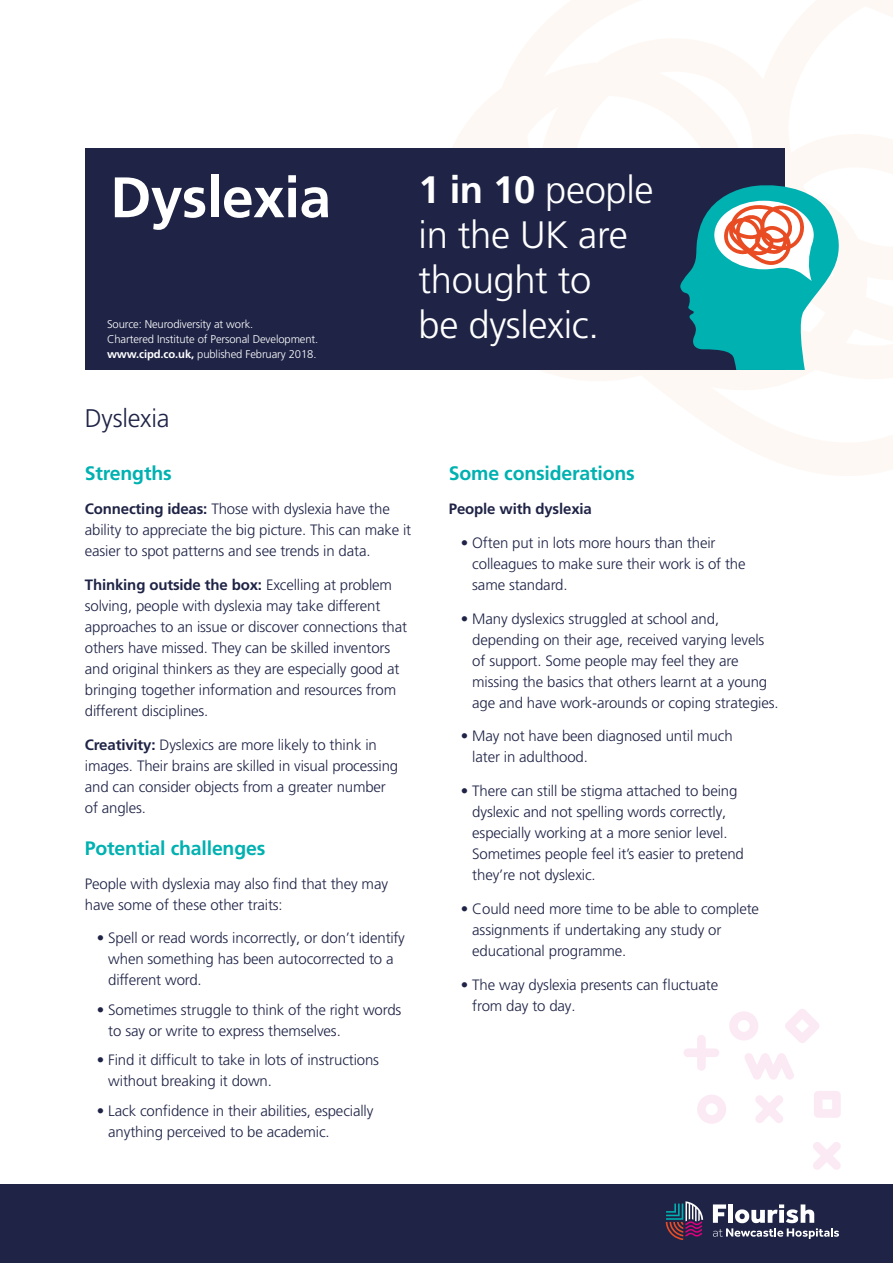
<style>
.page{position:relative;width:893px;height:1263px;background:#fff}
.page>*{position:absolute;margin:0;border:0;box-sizing:border-box;transform-origin:0 0}
.t1{font:700 57px "Frutiger LT Pro";letter-spacing:-.01em;color:#fff}
.t2{font:300 38.25px/45px "Frutiger LT Pro";letter-spacing:-.01em;color:#fff}
.t3{font:300 25.5px "Frutiger LT Pro";letter-spacing:-.01em;color:#1f2446}
.t4{font:700 19.5px "Frutiger LT Pro";letter-spacing:-.01em;color:#00b1b1}
.t5{font:300 15px/21px "Frutiger LT Pro";letter-spacing:-.01em;color:#1f2446}
.t6{font:700 15px "Frutiger LT Pro";letter-spacing:-.01em;color:#1f2446}
.t7{font:300 11.25px/15px "Frutiger LT Pro";letter-spacing:-.01em;color:#fff}
.s1{font-weight:700}
</style>
<div class="page">
<svg style="left:433px;top:0;width:460px;height:476px"></svg>
<div style="left:85px;top:149px;width:699px;height:221px;background:#1f2446"></div>
<div style="left:0;top:1184px;width:893px;height:79px;background:#1f2446"></div>
<svg style="left:713px;top:1204px;width:126px;height:35px"></svg>
<svg style="left:666px;top:1201px;width:37px;height:39px"></svg>
<svg style="left:680px;top:184px;width:167px;height:186px"></svg>
<div style="left:697px;top:1035px;width:9px;height:36px;background:#fbeaf4;border-radius:4px"></div>
<div style="left:683px;top:1048px;width:36px;height:9px;background:#fbeaf4;border-radius:4px"></div>
<svg style="left:813px;top:1142px;width:28px;height:28px"></svg>
<svg style="left:755px;top:1095px;width:28px;height:28px"></svg>
<svg style="left:729px;top:1011px;width:29px;height:29px"></svg>
<svg style="left:697px;top:1095px;width:29px;height:29px"></svg>
<svg style="left:785px;top:1009px;width:34px;height:34px"></svg>
<svg style="left:814px;top:1091px;width:27px;height:27px"></svg>
<svg style="left:745px;top:1053px;width:49px;height:27px"></svg>
<h1 class="t1" style="left:110px;top:163px;width:222px">Dyslexia</h1>
<p class="t7" style="left:107px;top:316px;width:213px">Source: Neurodiversity at work.<br>Chartered Institute of Personal Development. <span class="s1">www.cipd.co.uk,</span> published February 2018.</p>
<h2 class="t2" style="left:419px;top:168px;width:237px"><span class="s1">1 in 10</span> people in the UK are thought to<br>be dyslexic.</h2>
<h3 class="t3" style="left:85px;top:403px;width:86px">Dyslexia</h3>
<h3 class="t4" style="left:85px;top:462px;width:88px">Strengths</h3>
<p class="t5" style="left:85px;top:498px;width:328px"><span class="s1">Connecting ideas:</span> Those with dyslexia have the ability to appreciate the big picture. This can make it easier to spot patterns and see trends in data.</p>
<p class="t5" style="left:85px;top:574px;width:324px"><span class="s1">Thinking outside the box:</span> Excelling at problem solving, people with dyslexia may take different approaches to an issue or discover connections that others have missed. They can be skilled inventors and original thinkers as they are especially good at bringing together information and resources from different disciplines.</p>
<p class="t5" style="left:85px;top:734px;width:315px"><span class="s1">Creativity:</span> Dyslexics are more likely to think in images. Their brains are skilled in visual processing and can consider objects from a greater number of angles.</p>
<h3 class="t4" style="left:85px;top:836px;width:182px">Potential challenges</h3>
<p class="t5" style="left:85px;top:873px;width:305px">People with dyslexia may also find that they may have some of these other traits:</p>
<p class="t5" style="left:108px;top:928px;width:298px;text-indent:-11px">• Spell or read words incorrectly, or don’t identify when something has been autocorrected to a different word.</p>
<p class="t5" style="left:108px;top:999px;width:295px;text-indent:-11px">• Sometimes struggle to think of the right words to say or write to express themselves.</p>
<p class="t5" style="left:108px;top:1050px;width:272px;text-indent:-11px">• Find it difficult to take in lots of instructions without breaking it down.</p>
<p class="t5" style="left:108px;top:1100px;width:267px;text-indent:-11px">• Lack confidence in their abilities, especially anything perceived to be academic.</p>
<h3 class="t4" style="left:449px;top:462px;width:188px">Some considerations</h3>
<p class="t6" style="left:449px;top:500px;width:145px">People with dyslexia</p>
<p class="t5" style="left:472px;top:532px;width:275px;text-indent:-11px">• Often put in lots more hours than their colleagues to make sure their work is of the same standard.</p>
<p class="t5" style="left:472px;top:608px;width:308px;text-indent:-11px">• Many dyslexics struggled at school and, depending on their age, received varying levels of support. Some people may feel they are missing the basics that others learnt at a young age and have work-arounds or coping strategies.</p>
<p class="t5" style="left:472px;top:726px;width:262px;text-indent:-11px">• May not have been diagnosed until much later in adulthood.</p>
<p class="t5" style="left:472px;top:780px;width:273px;text-indent:-11px">• There can still be stigma attached to being dyslexic and not spelling words correctly, especially working at a more senior level.<br>Sometimes people feel it’s easier to pretend they’re not dyslexic.</p>
<p class="t5" style="left:472px;top:898px;width:288px;text-indent:-11px">• Could need more time to be able to complete assignments if undertaking any study or educational programme.</p>
<p class="t5" style="left:472px;top:974px;width:247px;text-indent:-11px">• The way dyslexia presents can fluctuate from day to day.</p>
</div>
